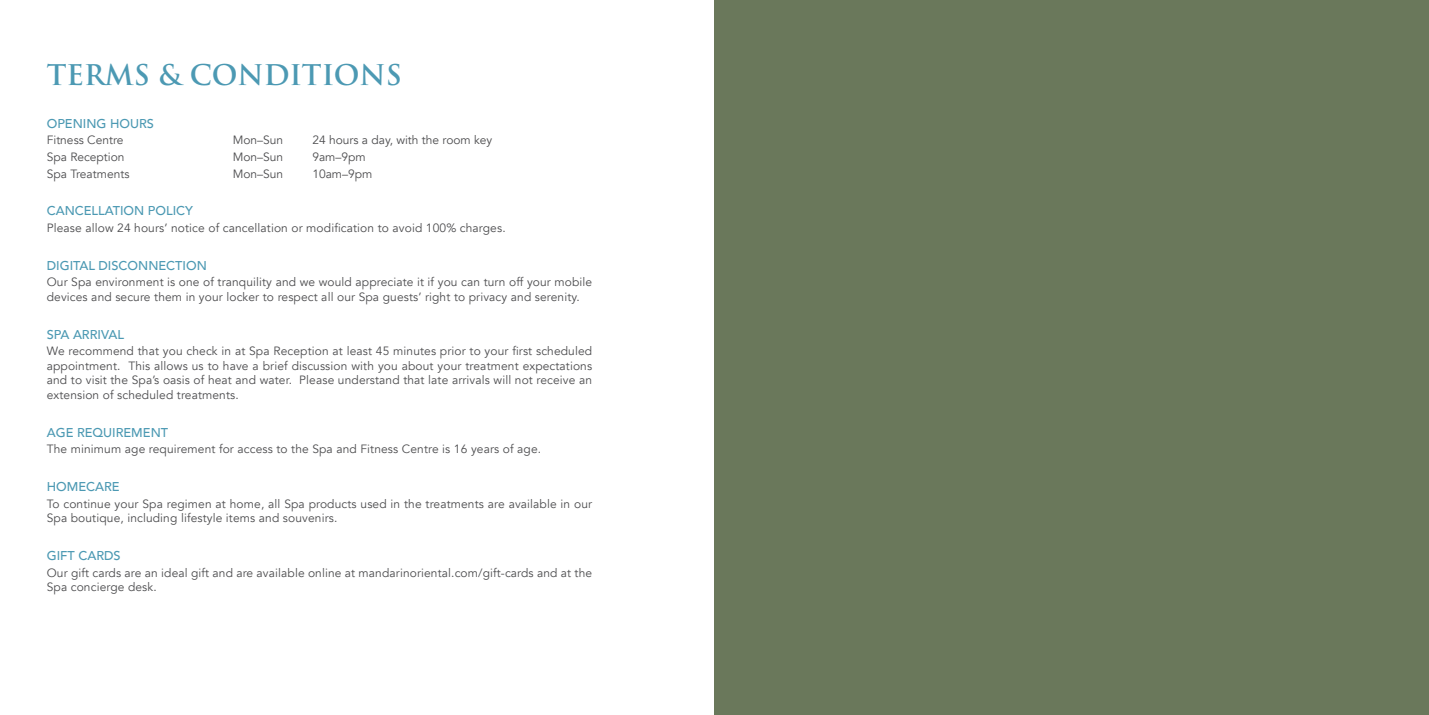
<style>
.page{position:relative;width:1429px;height:715px;background:#fff}
.page>*{position:absolute;margin:0;border:0;box-sizing:border-box;transform-origin:0 0}
.t1{font:700 27.75px "Trajan Pro";color:#4c99b3}
.t2{font:500 12.75px "Avenir";color:#4c99b3}
.t3{font:12px/14.5px "Avenir";letter-spacing:.01em;color:#4d4d4f}
</style>
<div class="page">
<div style="left:714px;top:0;width:715px;height:714px;background:#6a785b"></div>
<h1 class="t1" style="left:47px;top:57px;width:356px">TERMS &amp; CONDITIONS</h1>
<p class="t2" style="left:47px;top:112px;width:109px">OPENING HOURS</p>
<p class="t3" style="left:47px;top:133px;width:78px">Fitness Centre</p>
<p class="t3" style="left:233px;top:133px;width:52px">Mon–Sun</p>
<p class="t3" style="left:312px;top:133px;width:182px">24 hours a day, with the room key</p>
<p class="t3" style="left:47px;top:150px;width:79px">Spa Reception</p>
<p class="t3" style="left:233px;top:150px;width:52px">Mon–Sun</p>
<p class="t3" style="left:312px;top:150px;width:55px">9am–9pm</p>
<p class="t3" style="left:47px;top:166px;width:84px">Spa Treatments</p>
<p class="t3" style="left:233px;top:166px;width:52px">Mon–Sun</p>
<p class="t3" style="left:312px;top:166px;width:62px">10am–9pm</p>
<p class="t2" style="left:47px;top:200px;width:148px">CANCELLATION POLICY</p>
<p class="t3" style="left:47px;top:221px;width:460px">Please allow 24 hours’ notice of cancellation or modification to avoid 100% charges.</p>
<p class="t2" style="left:47px;top:254px;width:162px">DIGITAL DISCONNECTION</p>
<p class="t3" style="left:47px;top:275px;width:547px">Our Spa environment is one of tranquility and we would appreciate it if you can turn off your mobile devices and secure them in your locker to respect all our Spa guests’ right to privacy and serenity.</p>
<p class="t2" style="left:47px;top:323px;width:79px">SPA ARRIVAL</p>
<p class="t3" style="left:47px;top:344px;width:547px;text-align:justify">We recommend that you check in at Spa Reception at least 45 minutes prior to your first scheduled appointment. This allows us to have a brief discussion with you about your treatment expectations and to visit the Spa’s oasis of heat and water. Please understand that late arrivals will not receive an extension of scheduled treatments.</p>
<p class="t2" style="left:47px;top:421px;width:123px">AGE REQUIREMENT</p>
<p class="t3" style="left:47px;top:442px;width:496px">The minimum age requirement for access to the Spa and Fitness Centre is 16 years of age.</p>
<p class="t2" style="left:47px;top:475px;width:74px">HOMECARE</p>
<p class="t3" style="left:47px;top:496px;width:547px">To continue your Spa regimen at home, all Spa products used in the treatments are available in our<br>Spa boutique, including lifestyle items and souvenirs.</p>
<p class="t2" style="left:47px;top:544px;width:75px">GIFT CARDS</p>
<p class="t3" style="left:47px;top:565px;width:547px">Our gift cards are an ideal gift and are available online at mandarinoriental.com/gift-cards and at the<br>Spa concierge desk.</p>
</div>
